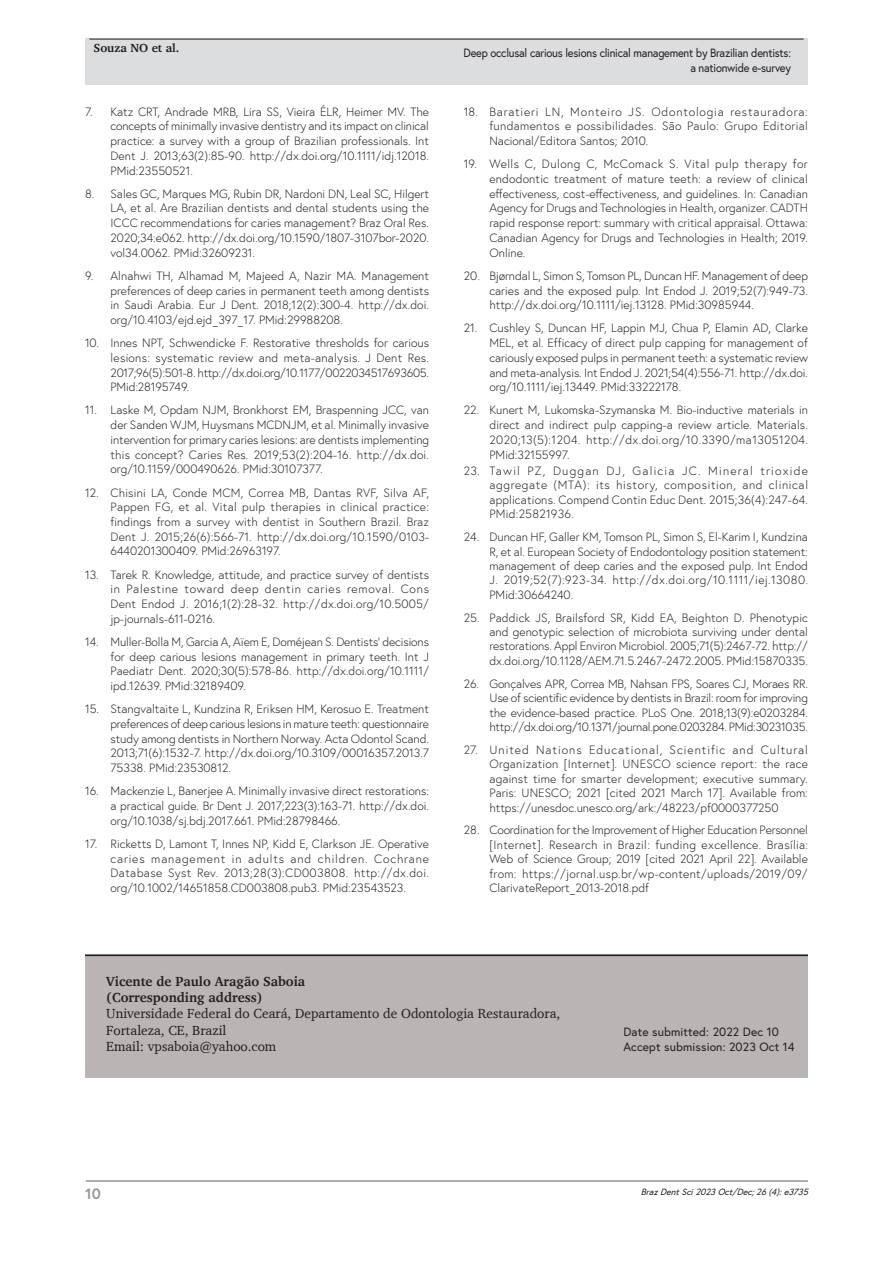
<style>
.page{position:relative;width:893px;height:1263px;background:#fff}
.page>*{position:absolute;margin:0;border:0;box-sizing:border-box;transform-origin:0 0}
.t1{font:700 15px "Europa";color:#939598}
.Correspondence{font:13.5px/16.2px "Charter";color:#231f20}
.Reference{font:300 12px/14.7px "Europa";color:#231f20;text-align:justify}
.History{font:12px/14.4px "Europa";letter-spacing:-.02em;color:#231f20;text-align:right;scale:.92 1}
.History-2{font:12px/14.4px "Europa";letter-spacing:.01em;color:#231f20}
.t2{font:700 12px "Charter";color:#231f20}
.t3{font:italic 9px "Europa";color:#231f20}
.s1{font-weight:700}
</style>
<div class="page">
<hr style="left:86px;top:1180px;width:722px;height:2px;background:#939598">
<div style="left:623px;top:955px;width:185px;height:123px;background:#bab5b4"></div>
<div style="left:85px;top:955px;width:538px;height:123px;background:#bab5b4"></div>
<div style="left:85px;top:39px;width:723px;height:46px;background:#dcdddf"></div>
<hr style="left:89px;top:39px;width:715px;height:1px;background:#231f20">
<hr style="left:85px;top:955px;width:723px;height:1px;background:#231f20">
<p class="t2" style="left:94px;top:41px;width:87px">Souza NO et al.</p>
<p class="Reference" style="left:111px;top:104px;width:320px;text-indent:-26px">7. Katz CRT, Andrade MRB, Lira SS, Vieira ÉLR, Heimer MV. The concepts of minimally invasive dentistry and its impact on clinical practice: a survey with a group of Brazilian professionals. Int Dent J. 2013;63(2):85-90. http://dx.doi.org/10.1111/idj.12018.<br>PMid:23550521.</p>
<p class="Reference" style="left:111px;top:186px;width:320px;text-indent:-26px">8. Sales GC, Marques MG, Rubin DR, Nardoni DN, Leal SC, Hilgert LA, et al. Are Brazilian dentists and dental students using the ICCC recommendations for caries management? Braz Oral Res.<br>2020;34:e062. http://dx.doi.org/10.1590/1807-3107bor-2020. vol34.0062. PMid:32609231.</p>
<p class="Reference" style="left:111px;top:268px;width:320px;text-indent:-26px">9. Alnahwi TH, Alhamad M, Majeed A, Nazir MA. Management preferences of deep caries in permanent teeth among dentists in Saudi Arabia. Eur J Dent. 2018;12(2):300-4. http://dx.doi. org/10.4103/ejd.ejd_397_17. PMid:29988208.</p>
<p class="Reference" style="left:111px;top:335px;width:320px;text-indent:-26px">10. Innes NPT, Schwendicke F. Restorative thresholds for carious lesions: systematic review and meta-analysis. J Dent Res.<br>2017;96(5):501-8. http://dx.doi.org/10.1177/0022034517693605.<br>PMid:28195749.</p>
<p class="Reference" style="left:111px;top:403px;width:320px;text-indent:-26px">11. Laske M, Opdam NJM, Bronkhorst EM, Braspenning JCC, van der Sanden WJM, Huysmans MCDNJM, et al. Minimally invasive intervention for primary caries lesions: are dentists implementing this concept? Caries Res. 2019;53(2):204-16. http://dx.doi. org/10.1159/000490626. PMid:30107377.</p>
<p class="Reference" style="left:111px;top:485px;width:320px;text-indent:-26px">12. Chisini LA, Conde MCM, Correa MB, Dantas RVF, Silva AF, Pappen FG, et al. Vital pulp therapies in clinical practice: findings from a survey with dentist in Southern Brazil. Braz Dent J. 2015;26(6):566-71. http://dx.doi.org/10.1590/0103- 6440201300409. PMid:26963197.</p>
<p class="Reference" style="left:111px;top:567px;width:320px;text-indent:-26px">13. Tarek R. Knowledge, attitude, and practice survey of dentists in Palestine toward deep dentin caries removal. Cons Dent Endod J. 2016;1(2):28-32. http://dx.doi.org/10.5005/ jp-journals-611-0216.</p>
<p class="Reference" style="left:111px;top:634px;width:320px;text-indent:-26px">14. Muller-Bolla M, Garcia A, Aïem E, Doméjean S. Dentists’ decisions for deep carious lesions management in primary teeth. Int J Paediatr Dent. 2020;30(5):578-86. http://dx.doi.org/10.1111/ ipd.12639. PMid:32189409.</p>
<p class="Reference" style="left:111px;top:701px;width:320px;text-indent:-26px">15. Stangvaltaite L, Kundzina R, Eriksen HM, Kerosuo E. Treatment preferences of deep carious lesions in mature teeth: questionnaire study among dentists in Northern Norway. Acta Odontol Scand.<br>2013;71(6):1532-7. http://dx.doi.org/10.3109/00016357.2013.7<br>75338. PMid:23530812.</p>
<p class="Reference" style="left:111px;top:783px;width:320px;text-indent:-26px">16. Mackenzie L, Banerjee A. Minimally invasive direct restorations: a practical guide. Br Dent J. 2017;223(3):163-71. http://dx.doi. org/10.1038/sj.bdj.2017.661. PMid:28798466.</p>
<p class="Reference" style="left:111px;top:836px;width:320px;text-indent:-26px">17. Ricketts D, Lamont T, Innes NP, Kidd E, Clarkson JE. Operative caries management in adults and children. Cochrane Database Syst Rev. 2013;28(3):CD003808. http://dx.doi. org/10.1002/14651858.CD003808.pub3. PMid:23543523.</p>
<p class="History" style="left:464px;top:46px;width:357px">Deep occlusal carious lesions clinical management by Brazilian dentists: a nationwide e-survey</p>
<p class="Reference" style="left:489px;top:104px;width:320px;text-indent:-26px">18. Baratieri LN, Monteiro JS. Odontologia restauradora: fundamentos e possibilidades. São Paulo: Grupo Editorial Nacional/Editora Santos; 2010.</p>
<p class="Reference" style="left:489px;top:157px;width:320px;text-indent:-26px">19. Wells C, Dulong C, McComack S. Vital pulp therapy for endodontic treatment of mature teeth: a review of clinical effectiveness, cost-effectiveness, and guidelines. In: Canadian Agency for Drugs and Technologies in Health, organizer. CADTH rapid response report: summary with critical appraisal. Ottawa:<br>Canadian Agency for Drugs and Technologies in Health; 2019.<br>Online.</p>
<p class="Reference" style="left:489px;top:268px;width:320px;text-indent:-26px">20. Bjørndal L, Simon S, Tomson PL, Duncan HF. Management of deep caries and the exposed pulp. Int Endod J. 2019;52(7):949-73. http://dx.doi.org/10.1111/iej.13128. PMid:30985944.</p>
<p class="Reference" style="left:489px;top:321px;width:320px;text-indent:-26px">21. Cushley S, Duncan HF, Lappin MJ, Chua P, Elamin AD, Clarke MEL, et al. Efficacy of direct pulp capping for management of cariously exposed pulps in permanent teeth: a systematic review and meta-analysis. Int Endod J. 2021;54(4):556-71. http://dx.doi. org/10.1111/iej.13449. PMid:33222178.</p>
<p class="Reference" style="left:489px;top:403px;width:320px;text-indent:-26px">22. Kunert M, Lukomska-Szymanska M. Bio-inductive materials in direct and indirect pulp capping-a review article. Materials.<br>2020;13(5):1204. http://dx.doi.org/10.3390/ma13051204.<br>PMid:32155997.</p>
<p class="Reference" style="left:489px;top:463px;width:320px;text-indent:-26px">23. Tawil PZ, Duggan DJ, Galicia JC. Mineral trioxide aggregate (MTA): its history, composition, and clinical applications. Compend Contin Educ Dent. 2015;36(4):247-64.<br>PMid:25821936.</p>
<p class="Reference" style="left:489px;top:530px;width:320px;text-indent:-26px">24. Duncan HF, Galler KM, Tomson PL, Simon S, El-Karim I, Kundzina R, et al. European Society of Endodontology position statement: management of deep caries and the exposed pulp. Int Endod J. 2019;52(7):923-34. http://dx.doi.org/10.1111/iej.13080.<br>PMid:30664240.</p>
<p class="Reference" style="left:489px;top:610px;width:320px;text-indent:-26px">25. Paddick JS, Brailsford SR, Kidd EA, Beighton D. Phenotypic and genotypic selection of microbiota surviving under dental restorations. Appl Environ Microbiol. 2005;71(5):2467-72. http:// dx.doi.org/10.1128/AEM.71.5.2467-2472.2005. PMid:15870335.</p>
<p class="Reference" style="left:489px;top:676px;width:320px;text-indent:-26px">26. Gonçalves APR, Correa MB, Nahsan FPS, Soares CJ, Moraes RR.<br>Use of scientific evidence by dentists in Brazil: room for improving the evidence-based practice. PLoS One. 2018;13(9):e0203284. http://dx.doi.org/10.1371/journal.pone.0203284. PMid:30231035.</p>
<p class="Reference" style="left:489px;top:742px;width:320px;text-indent:-26px">27. United Nations Educational, Scientific and Cultural Organization [Internet]. UNESCO science report: the race against time for smarter development; executive summary.<br>Paris: UNESCO; 2021 [cited 2021 March 17]. Available from: https://unesdoc.unesco.org/ark:/48223/pf0000377250</p>
<p class="Reference" style="left:489px;top:823px;width:320px;text-indent:-26px">28. Coordination for the Improvement of Higher Education Personnel [Internet]. Research in Brazil: funding excellence. Brasília:<br>Web of Science Group; 2019 [cited 2021 April 22]. Available from: https://jornal.usp.br/wp-content/uploads/2019/09/ ClarivateReport_2013-2018.pdf</p>
<p class="Correspondence" style="left:106px;top:973px;width:455px"><span class="s1">Vicente de Paulo Aragão Saboia<br>(Corresponding address)<br></span>Universidade Federal do Ceará, Departamento de Odontologia Restauradora, Fortaleza, CE, Brazil<br>Email: vpsaboia@yahoo.com</p>
<p class="History-2" style="left:623px;top:1025px;width:173px">Date submitted: 2022 Dec 10<br>Accept submission: 2023 Oct 14</p>
<p class="t1" style="left:85px;top:1184px;width:17px">10</p>
<p class="t3" style="left:641px;top:1185px;width:172px">BrazDentSci2023Oct/Dec;26(4):e3735</p>
</div>
